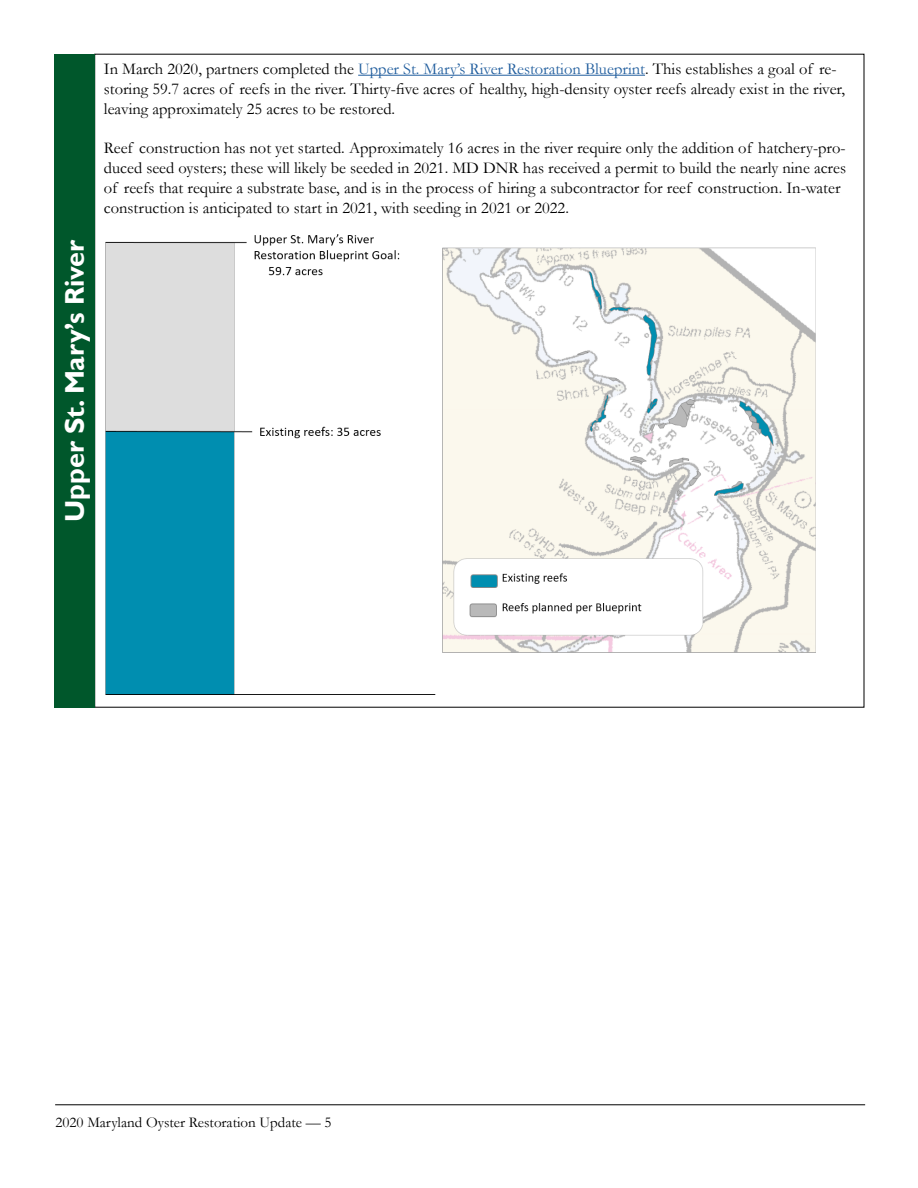
<style>
.page{position:relative;width:918px;height:1188px;background:#fff}
.page>*{position:absolute;margin:0;border:0;box-sizing:border-box;transform-origin:0 0}
.t1{font:700 27px "Gill Sans";color:#fff}
.t2{font:16.5px/19.8px "Garamond";color:#000}
.t3{font:15px "Garamond";color:#000}
.s1{color:#215e9e}
</style>
<div class="page">
<hr style="left:358px;top:75px;width:287px;height:1px;background:#215e9e">
<div style="left:54px;top:54px;width:41px;height:653px;background:#00572b"></div>
<hr style="left:55px;top:1104px;width:810px;height:1px;background:#000">
<img style="left:106px;top:234px;width:710px;height:461px">
<p class="t1" style="left:58px;top:522px;width:284px;rotate:-90deg">Upper St. Mary’s River</p>
<p class="t2" style="left:104px;top:58px;width:743px">In March 2020, partners completed the <span class="s1">Upper St. Mary’s River Restoration Blueprint</span>. This establishes a goal of re&shy;storing 59.7 acres of reefs in the river. Thirty-five acres of healthy, high-density oyster reefs already exist in the river, leaving approximately 25 acres to be restored.</p>
<p class="t2" style="left:104px;top:138px;width:744px">Reef construction has not yet started. Approximately 16 acres in the river require only the addition of hatchery-pro&shy;duced seed oysters; these will likely be seeded in 2021. MD DNR has received a permit to build the nearly nine acres of reefs that require a substrate base, and is in the process of hiring a subcontractor for reef construction. In-water construction is anticipated to start in 2021, with seeding in 2021 or 2022.</p>
<p class="t3" style="left:56px;top:1112px;width:278px">2020 Maryland Oyster Restoration Update — 5</p>
</div>
